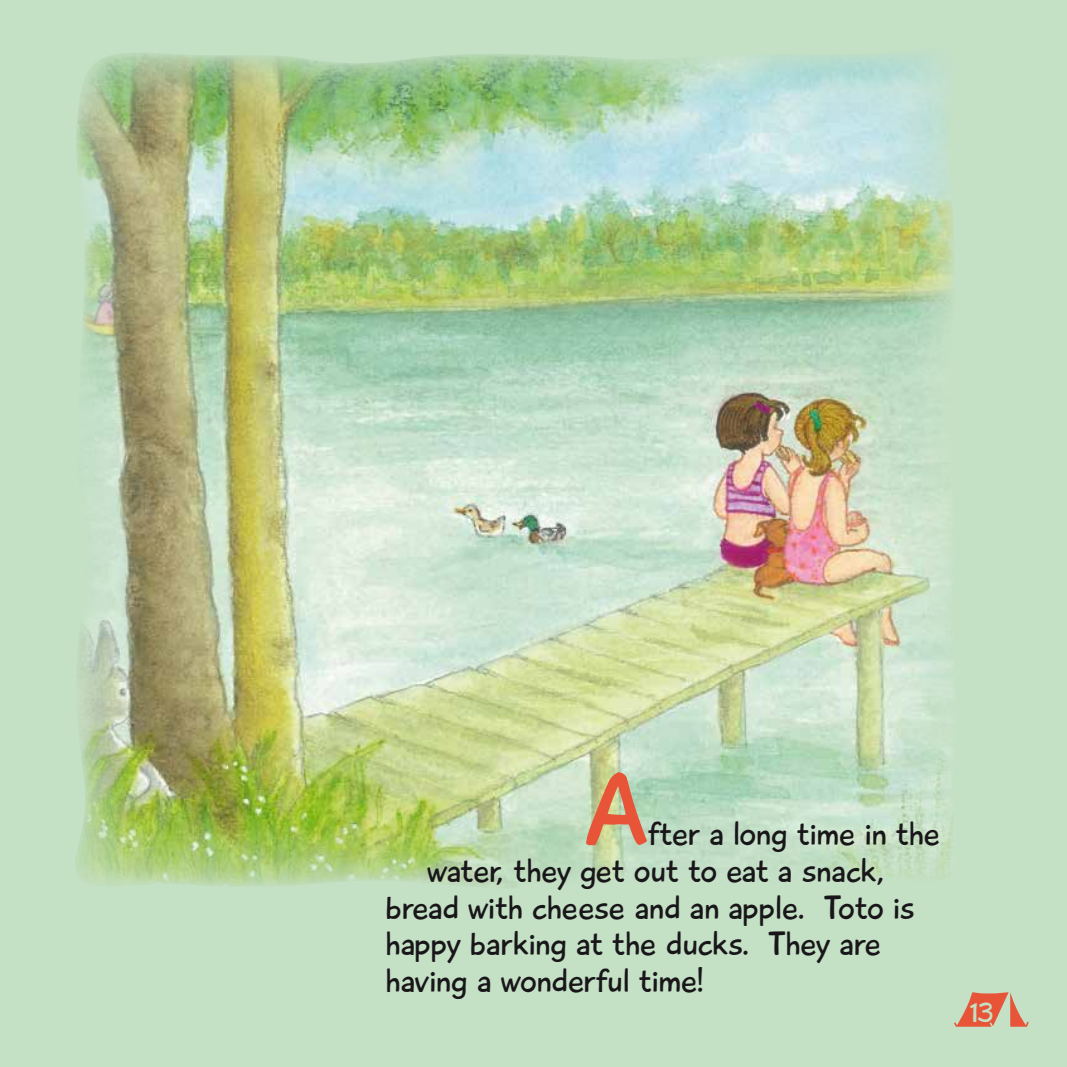
<style>
.page{position:relative;width:1067px;height:1067px;background:#c4e0c5}
.page>*{position:absolute;margin:0;border:0;box-sizing:border-box;transform-origin:0 0}
.t1{font:105px "Playtime With Hot Toddies";color:#e85437}
.t2{font:35px "Playtime With Hot Toddies";letter-spacing:-.005em;color:#19161a}
.t3{font:28px "Playtime With Hot Toddies";color:#c4e0c5}
</style>
<div class="page">
<svg style="left:954px;top:992px;width:74px;height:34px"></svg>
<img style="left:75px;top:53px;width:879px;height:834px">
<h1 class="t1" style="left:585px;top:745px;width:64px">A</h1>
<p class="t2" style="left:648px;top:812px;width:294px">fter a long time in the</p>
<p class="t2" style="left:427px;top:848px;width:459px">water, they get out to eat a snack,</p>
<p class="t2" style="left:385px;top:885px;width:530px">bread with cheese and an apple. Toto is</p>
<p class="t2" style="left:385px;top:922px;width:497px">happy barking at the ducks. They are</p>
<p class="t2" style="left:385px;top:959px;width:320px">having a wonderful time!</p>
<p class="t3" style="left:969px;top:995px;width:26px">13</p>
</div>
